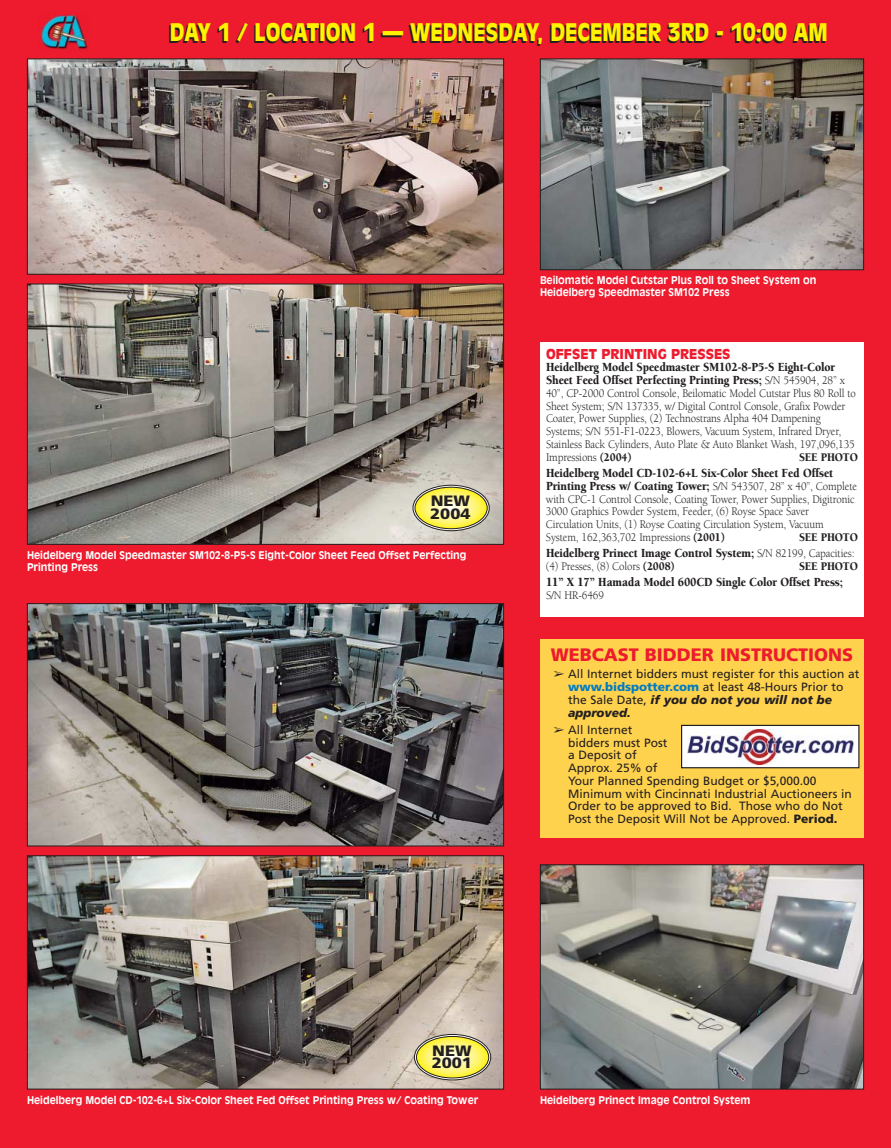
<style>
.page{position:relative;width:891px;height:1148px;background:#fff}
.page>*{position:absolute;margin:0;border:0;box-sizing:border-box;transform-origin:0 0}
.t1{font:900 24px "Antique Olive";color:#fff200;scale:.85 1}
.t2{font:900 18px "Frutiger";color:#ed1b2d}
.t3{font:900 15px/12.8px "Frutiger";color:#231f20;scale:1.1 1}
.t4{font:900 13.5px "Antique Olive";color:#ed1b2d}
.t5{font:900 12.75px/12.8px "Berkeley";letter-spacing:-.01em;color:#231f20;scale:.9 1}
.t6{font:12px/12.8px "Berkeley";letter-spacing:-.01em;color:#231f20;scale:.9 1}
.t7{font:12px/12.8px "Frutiger";color:#231f20}
.t8{font:900 12px "Berkeley";letter-spacing:-.01em;color:#231f20;scale:.9 1}
.t9{font:700 10.5px/12px "Antique Olive";color:#fff;scale:.95 1}
.s1{font-weight:400;font-size:12px}
.s2{font-weight:900}
.s3{font-weight:900;color:#007cc2}
.s4{font-weight:900;font-style:italic}
</style>
<div class="page">
<img style="left:0;top:0;width:891px;height:1148px">
<h1 class="t1" style="left:170px;top:22px;width:776px">DAY 1 / LOCATION 1 — WEDNESDAY, DECEMBER 3RD - 10:00 AM</h1>
<p class="t3" style="left:430px;top:496px;width:38px">NEW<br>2004</p>
<p class="t9" style="left:27px;top:549px;width:464px">Heidelberg Model Speedmaster SM102-8-P5-S Eight-Color Sheet Feed Offset Perfecting<br>Printing Press</p>
<p class="t9" style="left:540px;top:275px;width:293px">Beilomatic Model Cutstar Plus Roll to Sheet System on<br>Heidelberg Speedmaster SM102 Press</p>
<p class="t4" style="left:546px;top:348px;width:186px">OFFSET PRINTING PRESSES</p>
<p class="t5" style="left:546px;top:362px;width:334px">Heidelberg Model Speedmaster SM102-8-P5-S Eight-Color<br>Sheet Feed Offset Perfecting Printing Press; <span class="s1">S/N 545904, 28” x</span></p>
<p class="t6" style="left:546px;top:388px;width:346px">40”, CP-2000 Control Console, Beilomatic Model Cutstar Plus 80 Roll to Sheet System; S/N 137335, w/ Digital Control Console, Grafix Powder Coater, Power Supplies, (2) Technostrans Alpha 404 Dampening Systems; S/N 551-F1-0223, Blowers, Vacuum System, Infrared Dryer, Stainless Back Cylinders, Auto Plate &amp; Auto Blanket Wash, 197,096,135<br>Impressions <span class="s2">(2004)</span></p>
<p class="t8" style="left:799px;top:452px;width:67px">SEE PHOTO</p>
<p class="t5" style="left:546px;top:468px;width:347px">Heidelberg Model CD-102-6+L Six-Color Sheet Fed Offset<br>Printing Press w/ Coating Tower; <span class="s1">S/N 543507, 28” x 40”, Complete</span></p>
<p class="t6" style="left:546px;top:493px;width:345px">with CPC-1 Control Console, Coating Tower, Power Supplies, Digitronic 3000 Graphics Powder System, Feeder, (6) Royse Space Saver Circulation Units, (1) Royse Coating Circulation System, Vacuum System, 162,363,702 Impressions <span class="s2">(2001)</span></p>
<p class="t8" style="left:799px;top:532px;width:67px">SEE PHOTO</p>
<p class="t5" style="left:546px;top:548px;width:344px">Heidelberg Prinect Image Control System; <span class="s1">S/N 82199, Capacities:</span></p>
<p class="t6" style="left:546px;top:561px;width:145px">(4) Presses, (8) Colors <span class="s2">(2008)</span></p>
<p class="t8" style="left:799px;top:561px;width:67px">SEE PHOTO</p>
<p class="t5" style="left:546px;top:577px;width:332px">11” X 17” Hamada Model 600CD Single Color Offset Press;</p>
<p class="t6" style="left:546px;top:590px;width:66px">S/N HR-6469</p>
<h2 class="t2" style="left:551px;top:647px;width:304px">WEBCAST BIDDER INSTRUCTIONS</h2>
<p class="t7" style="left:568px;top:668px;width:293px;text-indent:-15px">➢ All Internet bidders must register for this auction at <span class="s3">www.bidspotter.com</span> at least 48-Hours Prior to the Sale Date, <span class="s4">if you do not you will not be approved.</span></p>
<p class="t7" style="left:568px;top:724px;width:285px;text-indent:-15px">➢ All Internet<br>bidders must Post<br>a Deposit of<br>Approx. 25% of<br>Your Planned Spending Budget or $5,000.00<br>Minimum with Cincinnati Industrial Auctioneers in<br>Order to be approved to Bid. Those who do Not<br>Post the Deposit Will Not be Approved. <span class="s2">Period.</span></p>
<p class="t3" style="left:432px;top:1045px;width:38px">NEW<br>2001</p>
<p class="t9" style="left:27px;top:1094px;width:476px">Heidelberg Model CD-102-6+L Six-Color Sheet Fed Offset Printing Press w/ Coating Tower</p>
<p class="t9" style="left:540px;top:1094px;width:223px">Heidelberg Prinect Image Control System</p>
</div>
